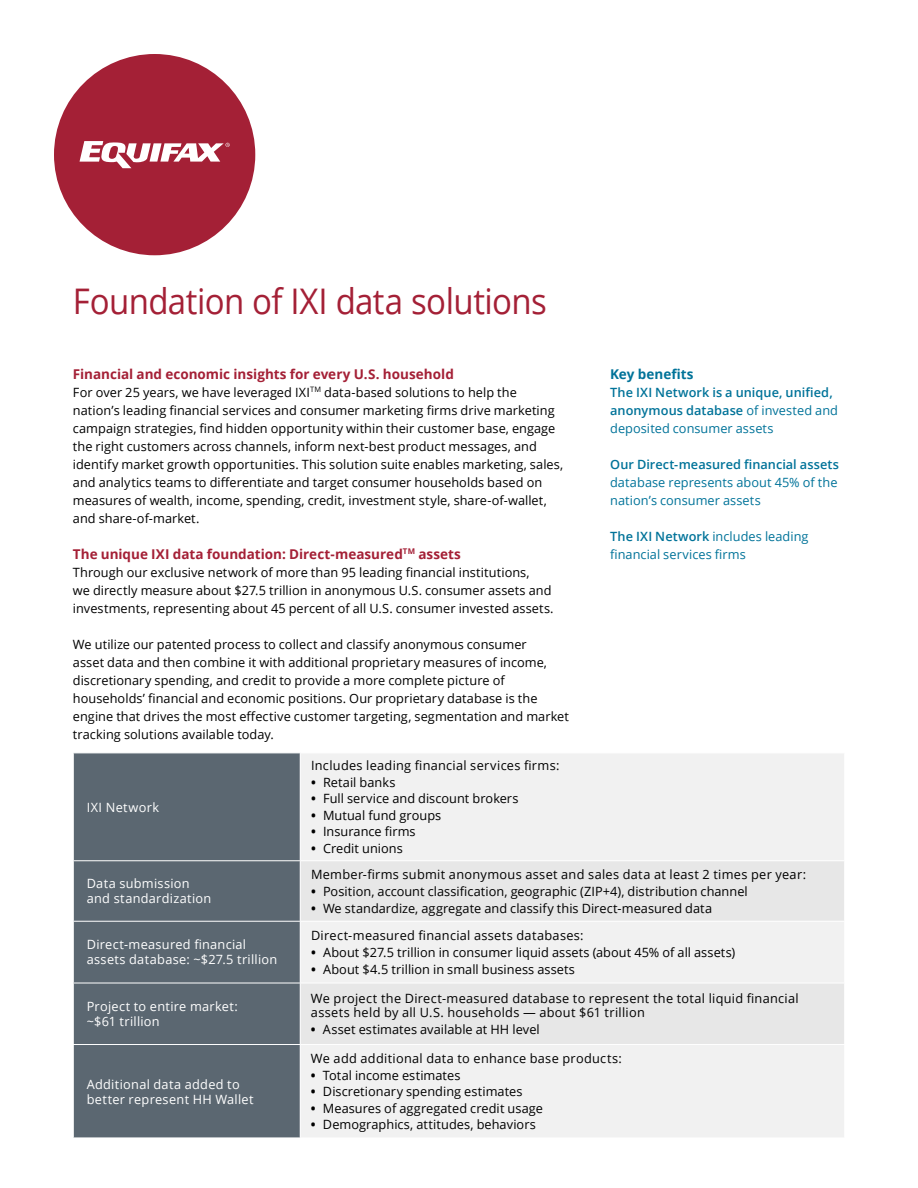
<style>
.page{position:relative;width:918px;height:1188px;background:#fff}
.page>*{position:absolute;margin:0;border:0;box-sizing:border-box;transform-origin:0 0}
.t1{font:35.25px "Open Sans";letter-spacing:-.015em;color:#a42036;scale:.93 1}
.t2{font:700 13.5px "Open Sans";color:#a42036}
.t3{font:700 13.5px "Open Sans";letter-spacing:.005em;color:#007399}
.t4{font:12.75px/18px "Open Sans";letter-spacing:.005em;color:#000}
.t5{font:12.75px/14.2px "Open Sans";letter-spacing:.025em;color:#000}
.t6{font:12.75px/15px "Open Sans";letter-spacing:.025em;color:#fff}
.t7{font:600 12.75px/18px "Open Sans";letter-spacing:.005em;color:#007399}
.t8{font:12.75px/18px "Open Sans";letter-spacing:.005em;color:#007399}
.s1{font-weight:700}
.s2{font-weight:400}
.s3{font-weight:600}
</style>
<div class="page">
<div style="left:54px;top:54px;width:201px;height:201px;background:#a42036;border-radius:50%"></div>
<svg style="left:80px;top:141px;width:150px;height:27px"></svg>
<div style="left:74px;top:754px;width:226px;height:384px;background:#5b6771"></div>
<div style="left:301px;top:754px;width:543px;height:383px;background:#f1f1f1"></div>
<svg style="left:301px;top:861px;width:543px;height:183px;fill:#e7e7e7"></svg>
<hr style="left:73px;top:860px;width:227px;height:1px;background:#fff">
<hr style="left:300px;top:860px;width:545px;height:1px;background:#fff">
<hr style="left:73px;top:921px;width:227px;height:1px;background:#fff">
<hr style="left:300px;top:921px;width:545px;height:1px;background:#fff">
<hr style="left:73px;top:983px;width:227px;height:1px;background:#fff">
<hr style="left:300px;top:983px;width:545px;height:1px;background:#fff">
<hr style="left:73px;top:1044px;width:227px;height:1px;background:#fff">
<hr style="left:300px;top:1044px;width:545px;height:1px;background:#fff">
<h1 class="t1" style="left:73px;top:277px;width:511px">Foundation of IXI data solutions</h1>
<p class="t2" style="left:73px;top:364px;width:383px">Financial and economic insights for every U.S. household</p>
<p class="t4" style="left:73px;top:383px;width:492px">For over 25 years, we have leveraged IXI<sup>TM</sup> data-based solutions to help the nation’s leading financial services and consumer marketing firms drive marketing campaign strategies, find hidden opportunity within their customer base, engage the right customers across channels, inform next-best product messages, and identify market growth opportunities. This solution suite enables marketing, sales, and analytics teams to differentiate and target consumer households based on measures of wealth, income, spending, credit, investment style, share-of-wallet, and share-of-market.</p>
<p class="t2" style="left:73px;top:544px;width:390px">The unique IXI data foundation: Direct-measured<sup>TM</sup> assets</p>
<p class="t4" style="left:73px;top:563px;width:482px">Through our exclusive network of more than 95 leading financial institutions,<br>we directly measure about $27.5 trillion in anonymous U.S. consumer assets and investments, representing about 45 percent of all U.S. consumer invested assets.</p>
<p class="t4" style="left:73px;top:635px;width:498px">We utilize our patented process to collect and classify anonymous consumer<br>asset data and then combine it with additional proprietary measures of income, discretionary spending, and credit to provide a more complete picture of households’ financial and economic positions. Our proprietary database is the engine that drives the most effective customer targeting, segmentation and market tracking solutions available today.</p>
<p class="t6" style="left:87px;top:799px;width:74px">IXI Network</p>
<p class="t5" style="left:311px;top:758px;width:250px">Includes leading financial services firms:</p>
<p class="t4" style="left:311px;top:773px;width:86px"><span class="s1">•</span> Retail banks</p>
<p class="t4" style="left:311px;top:790px;width:209px"><span class="s1">•</span> Full service and discount brokers</p>
<p class="t4" style="left:311px;top:806px;width:132px"><span class="s1">•</span> Mutual fund groups</p>
<p class="t4" style="left:311px;top:822px;width:106px"><span class="s1">•</span> Insurance firms</p>
<p class="t4" style="left:311px;top:839px;width:93px"><span class="s1">•</span> Credit unions</p>
<p class="t3" style="left:610px;top:364px;width:85px">Key benefits</p>
<p class="t7" style="left:610px;top:383px;width:229px">The IXI Network is a unique, unified, anonymous database <span class="s2">of invested and deposited consumer assets</span></p>
<p class="t7" style="left:610px;top:455px;width:230px">Our Direct-measured financial assets</p>
<p class="t8" style="left:610px;top:473px;width:229px">database represents about 45% of the nation’s consumer assets</p>
<p class="t8" style="left:610px;top:527px;width:200px"><span class="s3">The IXI Network</span> includes leading financial services firms</p>
<p class="t6" style="left:87px;top:876px;width:126px">Data submission and standardization</p>
<p class="t6" style="left:87px;top:937px;width:192px">Direct-measured financial assets database: ~$27.5 trillion</p>
<p class="t5" style="left:311px;top:867px;width:497px">Member-firms submit anonymous asset and sales data at least 2 times per year:</p>
<p class="t4" style="left:311px;top:882px;width:438px"><span class="s1">•</span> Position, account classification, geographic (ZIP+4), distribution channel</p>
<p class="t4" style="left:311px;top:899px;width:403px"><span class="s1">•</span> We standardize, aggregate and classify this Direct-measured data</p>
<p class="t5" style="left:311px;top:928px;width:274px">Direct-measured financial assets databases:</p>
<p class="t4" style="left:311px;top:943px;width:426px"><span class="s1">•</span> About $27.5 trillion in consumer liquid assets (about 45% of all assets)</p>
<p class="t4" style="left:311px;top:960px;width:266px"><span class="s1">•</span> About $4.5 trillion in small business assets</p>
<p class="t6" style="left:87px;top:999px;width:153px">Project to entire market: ~$61 trillion</p>
<p class="t5" style="left:311px;top:991px;width:489px">We project the Direct-measured database to represent the total liquid financial assets held by all U.S. households — about $61 trillion</p>
<p class="t4" style="left:311px;top:1020px;width:230px"><span class="s1">•</span> Asset estimates available at HH level</p>
<p class="t6" style="left:87px;top:1076px;width:168px">Additional data added to better represent HH Wallet</p>
<p class="t5" style="left:311px;top:1051px;width:312px">We add additional data to enhance base products:</p>
<p class="t4" style="left:311px;top:1066px;width:151px"><span class="s1">•</span> Total income estimates</p>
<p class="t4" style="left:311px;top:1082px;width:213px"><span class="s1">•</span> Discretionary spending estimates</p>
<p class="t4" style="left:311px;top:1099px;width:233px"><span class="s1">•</span> Measures of aggregated credit usage</p>
<p class="t4" style="left:311px;top:1115px;width:226px"><span class="s1">•</span> Demographics, attitudes, behaviors</p>
</div>
